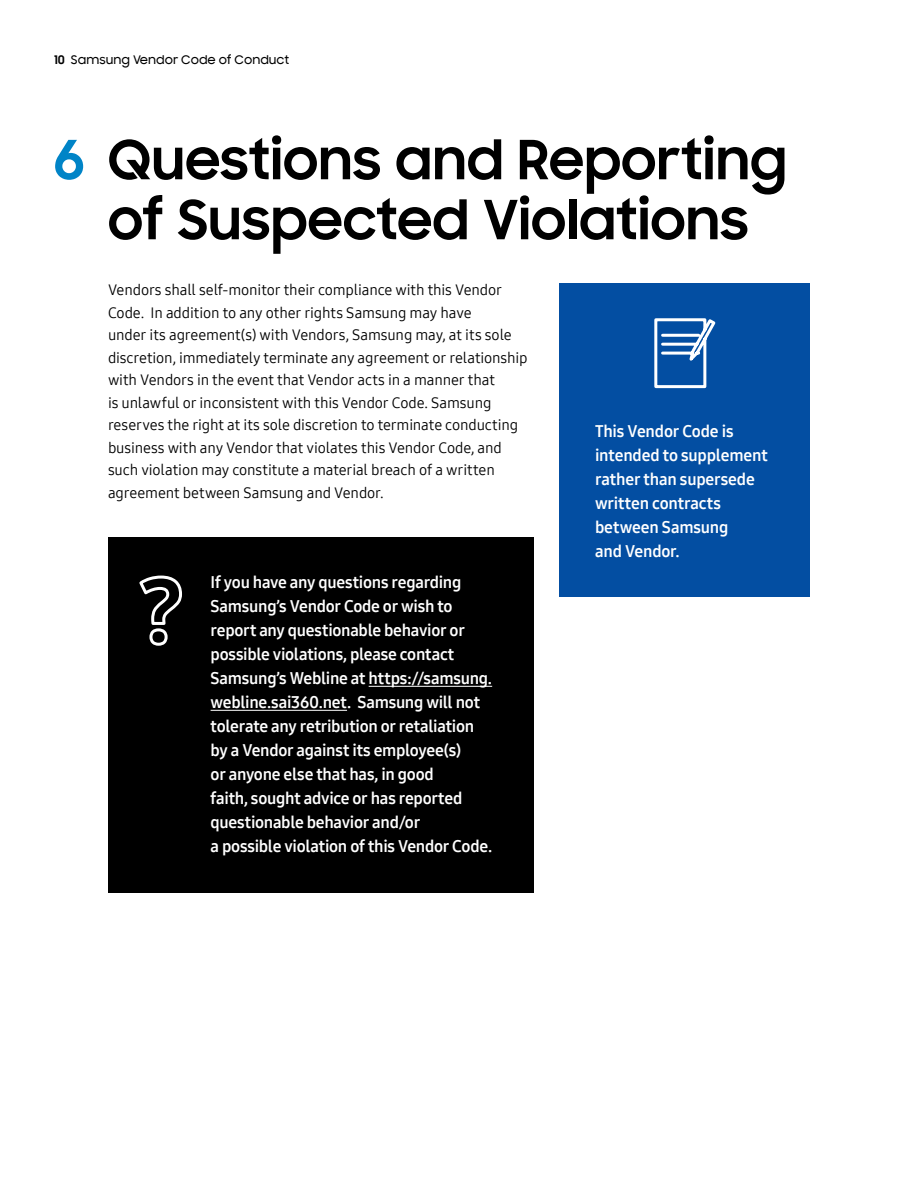
<style>
.page{position:relative;width:918px;height:1188px;background:#fff}
.page>*{position:absolute;margin:0;border:0;box-sizing:border-box;transform-origin:0 0}
.t1{font:700 54px "Samsung Sharp Sans";letter-spacing:.015em;color:#000}
.Sidebar_body_white{font:16.5px/24px "Samsung One 700";letter-spacing:-.015em;color:#fff}
.Body_Copy{font:15px/22.5px "Samsung One 400";letter-spacing:-.01em;color:#000}
.t2{font:500 12px "Samsung Sharp Sans";color:#000}
.s1{font-weight:700}
.s2{color:#0084c7}
</style>
<div class="page">
<div style="left:108px;top:537px;width:426px;height:356px;background:#000"></div>
<hr style="left:369px;top:686px;width:123px;height:1px;background:#fff">
<hr style="left:211px;top:710px;width:136px;height:1px;background:#fff">
<div style="left:560px;top:284px;width:250px;height:313px;background:#034ea2"></div>
<svg style="left:654px;top:318px;width:62px;height:71px"></svg>
<svg style="left:139px;top:575px;width:43px;height:71px"></svg>
<p class="t2" style="left:54px;top:51px;width:237px"><span class="s1">10</span> Samsung Vendor Code of Conduct</p>
<p class="t1" style="left:54px;top:120px;width:734px"><span class="s2">6</span> Questions and Reporting</p>
<h1 class="t1" style="left:108px;top:180px;width:642px">of Suspected Violations</h1>
<p class="Body_Copy" style="left:108px;top:278px;width:421px">Vendors shall self-monitor their compliance with this Vendor Code. In addition to any other rights Samsung may have<br>under its agreement(s) with Vendors, Samsung may, at its sole discretion, immediately terminate any agreement or relationship with Vendors in the event that Vendor acts in a manner that<br>is unlawful or inconsistent with this Vendor Code. Samsung reserves the right at its sole discretion to terminate conducting business with any Vendor that violates this Vendor Code, and such violation may constitute a material breach of a written agreement between Samsung and Vendor.</p>
<p class="Sidebar_body_white" style="left:595px;top:419px;width:174px">This Vendor Code is intended to supplement rather than supersede written contracts between Samsung<br>and Vendor.</p>
<p class="Sidebar_body_white" style="left:211px;top:570px;width:283px">If you have any questions regarding Samsung’s Vendor Code or wish to report any questionable behavior or possible violations, please contact Samsung’s Webline at https://samsung. webline.sai360.net. Samsung will not tolerate any retribution or retaliation by a Vendor against its employee(s)<br>or anyone else that has, in good<br>faith, sought advice or has reported questionable behavior and/or<br>a possible violation of this Vendor Code.</p>
</div>
